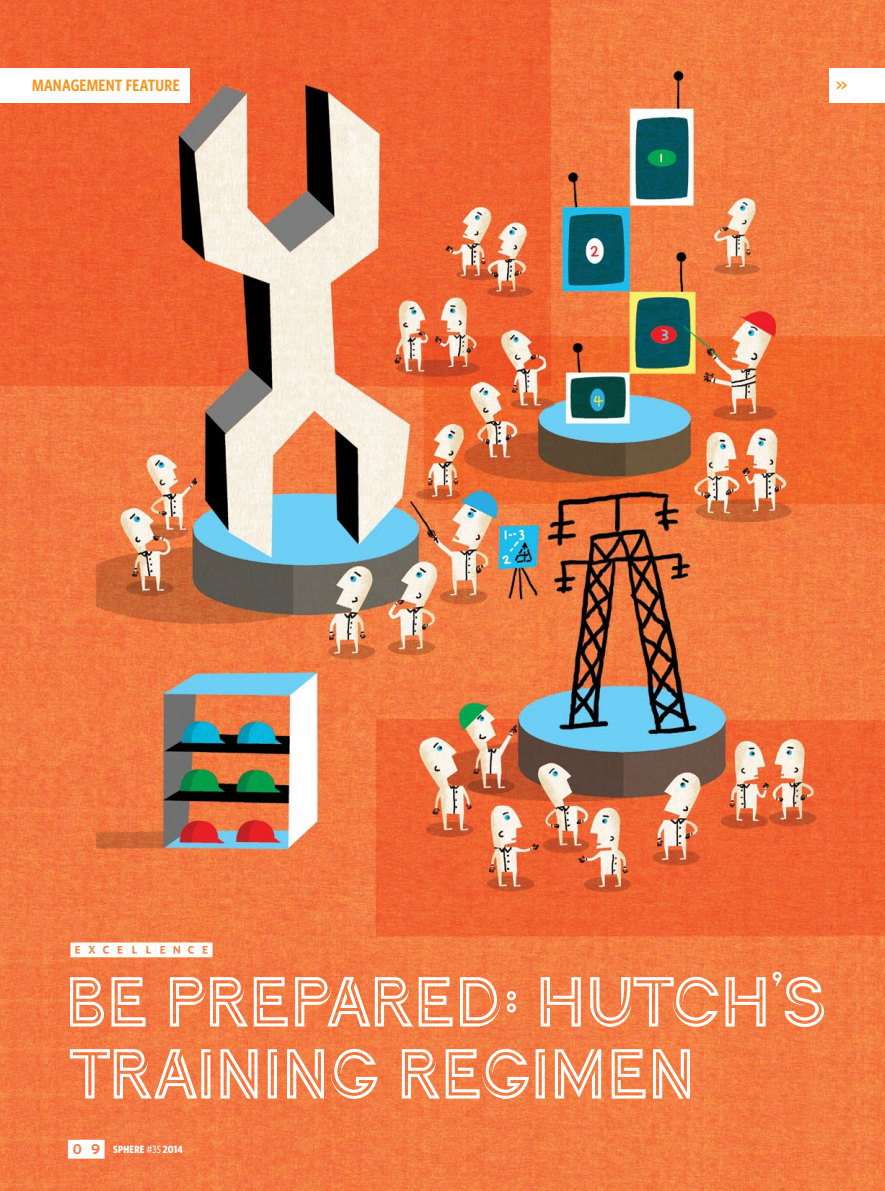
<style>
.page{position:relative;width:885px;height:1191px;background:#fff}
.page>*{position:absolute;margin:0;border:0;box-sizing:border-box;transform-origin:0 0}
.t1{font:75px/72px "Continuo";letter-spacing:-.02em;color:#fff}
.t2{font:17.7px "Whitney Index Black Square Bd";letter-spacing:-.2em;color:#fff}
.t3{font:600 16.5px "Whitney Condensed";letter-spacing:.015em;color:#f7941e}
.t4{font:700 10.5px "Whitney Condensed";letter-spacing:.02em;color:#fff}
.s1{font-family:"Whitney Index Black Square Bd";font-weight:400;font-size:22.5px}
.s2{font-weight:500}
</style>
<div class="page">
<img style="left:0;top:0;width:884px;height:1191px">
<div style="left:829px;top:68px;width:55px;height:34px;background:#fff"></div>
<div style="left:0;top:68px;width:189px;height:34px;background:#fff"></div>
<p class="t3" style="left:32px;top:75px;width:149px">MANAGEMENT FEATURE</p>
<p class="t3" style="left:836px;top:75px;width:13px">&gt;&gt;</p>
<p class="t2" style="left:69px;top:942px;width:147px">EXCELLENCE</p>
<p class="t1" style="left:64px;top:969px;width:764px">BE PREPARED: HUTCH’S<br>TRAINING REGIMEN</p>
<p class="t4" style="left:66px;top:1143px;width:118px"><span class="s1">09</span> SPHERE <span class="s2">#35</span> 2014</p>
</div>
